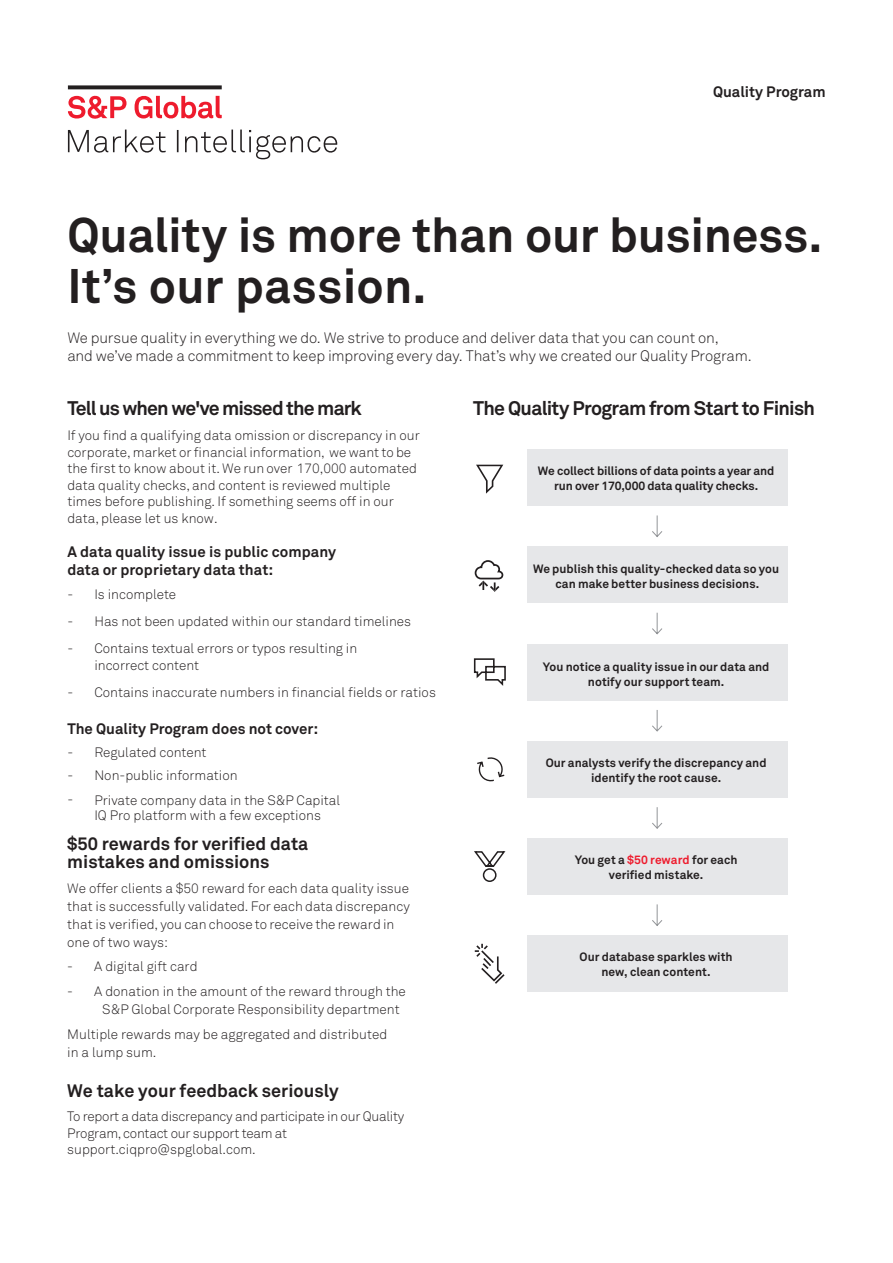
<style>
.page{position:relative;width:893px;height:1263px;background:#fff}
.page>*{position:absolute;margin:0;border:0;box-sizing:border-box;transform-origin:0 0}
.B_Heading_Level_1_33{font:700 48px/51px "Akkurat Pro";letter-spacing:-.005em;color:#231f20}
.C_Intro_Copy_2_10_12{font:700 19.5px "Akkurat Pro";letter-spacing:-.04em;color:#231f20}
.C_Intro_Copy_2_10_12-2{font:700 18px/18px "Akkurat Pro";color:#231f20}
.C_Intro_Copy_2_10_12-3{font:300 15px/18px "Akkurat Pro";letter-spacing:-.01em;color:#231f20}
.C_Intro_Copy_2_10_12-4{font:700 15px/18px "Akkurat Pro";letter-spacing:.005em;color:#231f20}
.C_Intro_Copy_2_10_12-5{font:300 13.5px/16.5px "Akkurat Pro";color:#231f20}
.C_Intro_Copy_2_10_12-6{font:300 13.5px/16.5px "Akkurat Pro";letter-spacing:-.02em;color:#231f20}
.A_Brochure_Title_40{font:700 12px/15px "Akkurat Pro";color:#231f20;text-align:center}
.s1{color:#ee1b2d}
</style>
<div class="page">
<svg style="left:68px;top:130px;width:269px;height:29px"></svg>
<svg style="left:68px;top:95px;width:154px;height:24px"></svg>
<svg style="left:68px;top:85px;width:154px;height:4px"></svg>
<div style="left:527px;top:450px;width:260px;height:56px;background:#e6e7e9"></div>
<div style="left:527px;top:547px;width:260px;height:56px;background:#e6e7e9"></div>
<div style="left:527px;top:644px;width:260px;height:56px;background:#e6e7e9"></div>
<div style="left:527px;top:741px;width:260px;height:56px;background:#e6e7e9"></div>
<div style="left:527px;top:838px;width:260px;height:57px;background:#e6e7e9"></div>
<div style="left:527px;top:936px;width:260px;height:56px;background:#e6e7e9"></div>
<svg style="left:651px;top:515px;width:12px;height:411px"></svg>
<svg style="left:477px;top:757px;width:28px;height:24px"></svg>
<svg style="left:474px;top:943px;width:31px;height:41px"></svg>
<svg style="left:474px;top:851px;width:32px;height:31px"></svg>
<svg style="left:476px;top:465px;width:27px;height:29px"></svg>
<svg style="left:473px;top:658px;width:33px;height:28px"></svg>
<svg style="left:475px;top:560px;width:28px;height:32px"></svg>
<p class="C_Intro_Copy_2_10_12-4" style="left:713px;top:83px;width:114px">Quality Program</p>
<p class="B_Heading_Level_1_33" style="left:67px;top:209px;width:757px">Quality is more than our business.<br>It’s our passion.</p>
<p class="C_Intro_Copy_2_10_12-3" style="left:67px;top:329px;width:686px">We pursue quality in everything we do. We strive to produce and deliver data that you can count on,<br>and we’ve made a commitment to keep improving every day. That’s why we created our Quality Program.</p>
<p class="C_Intro_Copy_2_10_12" style="left:67px;top:396px;width:296px">Tell us when we've missed the mark</p>
<p class="C_Intro_Copy_2_10_12" style="left:473px;top:396px;width:343px">The Quality Program from Start to Finish</p>
<p class="C_Intro_Copy_2_10_12-5" style="left:67px;top:427px;width:354px">If you find a qualifying data omission or discrepancy in our corporate, market or financial information, we want to be the first to know about it. We run over 170,000 automated data quality checks, and content is reviewed multiple times before publishing. If something seems off in our data, please let us know.</p>
<p class="C_Intro_Copy_2_10_12-4" style="left:67px;top:543px;width:270px">A data quality issue is public company data or proprietary data that:</p>
<p class="C_Intro_Copy_2_10_12-5" style="left:67px;top:586px;width:110px">- Is incomplete</p>
<p class="C_Intro_Copy_2_10_12-5" style="left:67px;top:613px;width:345px">- Has not been updated within our standard timelines</p>
<p class="C_Intro_Copy_2_10_12-5" style="left:94px;top:640px;width:264px;text-indent:-27px">- Contains textual errors or typos resulting in incorrect content</p>
<p class="C_Intro_Copy_2_10_12-5" style="left:67px;top:684px;width:370px">- Contains inaccurate numbers in financial fields or ratios</p>
<p class="C_Intro_Copy_2_10_12-4" style="left:67px;top:719px;width:252px">The Quality Program does not cover:</p>
<p class="C_Intro_Copy_2_10_12-5" style="left:67px;top:744px;width:141px">- Regulated content</p>
<p class="C_Intro_Copy_2_10_12-5" style="left:67px;top:767px;width:172px">- Non-public information</p>
<p class="C_Intro_Copy_2_10_12-5" style="left:67px;top:792px;width:274px;line-height:15.8px;text-align:center">- Private company data in the S&amp;P Capital<br>IQ Pro platform with a few exceptions</p>
<p class="C_Intro_Copy_2_10_12-2" style="left:67px;top:834px;width:243px">$50 rewards for verified data mistakes and omissions</p>
<p class="C_Intro_Copy_2_10_12-5" style="left:67px;top:879px;width:344px;line-height:18px">We offer clients a $50 reward for each data quality issue that is successfully validated. For each data discrepancy that is verified, you can choose to receive the reward in one of two ways:</p>
<p class="C_Intro_Copy_2_10_12-5" style="left:67px;top:958px;width:132px">- A digital gift card</p>
<p class="C_Intro_Copy_2_10_12-5" style="left:102px;top:982px;width:305px;line-height:18px;text-indent:-35px">- A donation in the amount of the reward through the<br>S&amp;P Global Corporate Responsibility department</p>
<p class="C_Intro_Copy_2_10_12-5" style="left:67px;top:1025px;width:321px;line-height:18px">Multiple rewards may be aggregated and distributed in a lump sum.</p>
<p class="C_Intro_Copy_2_10_12-2" style="left:67px;top:1081px;width:273px">We take your feedback seriously</p>
<p class="C_Intro_Copy_2_10_12-6" style="left:67px;top:1108px;width:338px">To report a data discrepancy and participate in our Quality<br>Program, contact our support team at support.ciqpro@spglobal.com.</p>
<p class="A_Brochure_Title_40" style="left:538px;top:464px;width:238px">We collect billions of data points a year and run over 170,000 data quality checks.</p>
<p class="A_Brochure_Title_40" style="left:533px;top:561px;width:248px">We publish this quality-checked data so you can make better business decisions.</p>
<p class="A_Brochure_Title_40" style="left:543px;top:659px;width:228px">You notice a quality issue in our data and notify our support team.</p>
<p class="A_Brochure_Title_40" style="left:546px;top:756px;width:222px">Our analysts verify the discrepancy and identify the root cause.</p>
<p class="A_Brochure_Title_40" style="left:575px;top:852px;width:164px">You get a <span class="s1">$50 reward</span> for each verified mistake.</p>
<p class="A_Brochure_Title_40" style="left:580px;top:949px;width:155px">Our database sparkles with new, clean content.</p>
</div>
